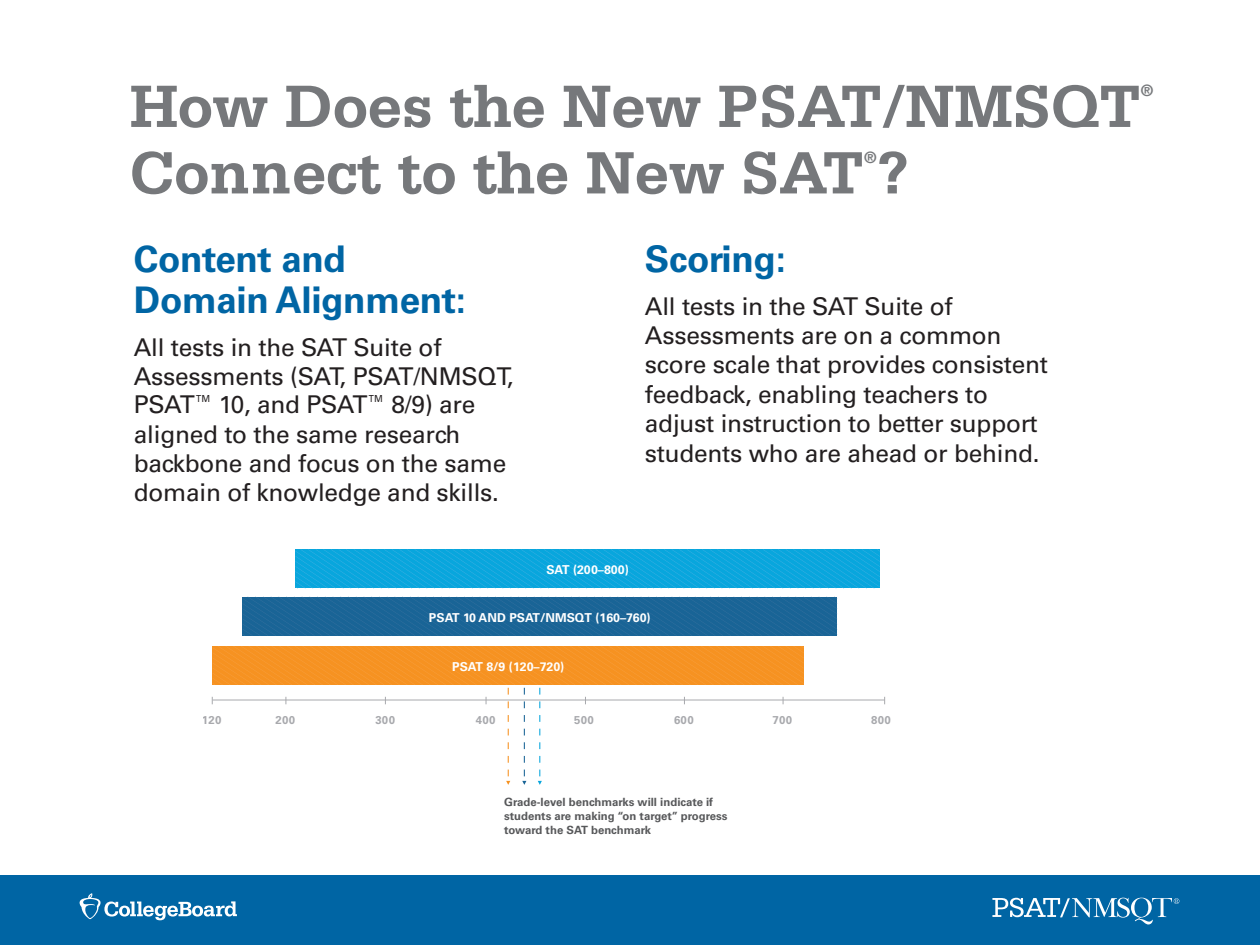
<style>
.page{position:relative;width:1260px;height:945px;background:#fff}
.page>*{position:absolute;margin:0;border:0;box-sizing:border-box;transform-origin:0 0}
.t1{font:700 63px "Serifa Std";letter-spacing:-.01em;color:#76787b}
.t2{font:700 36.75px/41.1px "Univers LT Std";letter-spacing:-.01em;color:#0065a4}
.t3{font:24.5px/29.1px "Univers LT Std";letter-spacing:-.01em;color:#231f20}
.t4{font:700 17.32px "Serifa Std";color:#76787b}
.t5{font:700 12.25px "Univers LT Std";color:#fff}
.t6{font:700 11.38px/13.7px "Univers LT Std";color:#57585a}
.t7{font:700 11.38px "Univers LT Std";letter-spacing:.02em;color:#a8a9ad}
</style>
<div class="page">
<hr style="left:213px;top:700px;width:672px;height:1px;background:#a8a9ad">
<svg style="left:295px;top:549px;width:585px;height:39px;background:#0da6dd"></svg>
<svg style="left:242px;top:597px;width:595px;height:39px;background:#1b6596"></svg>
<svg style="left:212px;top:646px;width:592px;height:139px"></svg>
<div style="left:0;top:875px;width:1260px;height:70px;background:#0065a4"></div>
<svg style="left:80px;top:893px;width:157px;height:27px"></svg>
<svg style="left:992px;top:898px;width:187px;height:26px"></svg>
<p class="t1" style="left:130px;top:69px;width:1013px">How Does the New PSAT/NMSQT</p>
<p class="t4" style="left:1140px;top:80px;width:15px">®</p>
<h1 class="t1" style="left:130px;top:136px;width:781px">Connect to the New SAT ?</h1>
<h1 class="t4" style="left:863px;top:147px;width:15px">®</h1>
<p class="t2" style="left:134px;top:238px;width:334px">Content and<br>Domain Alignment:</p>
<p class="t3" style="left:134px;top:333px;width:381px">All tests in the SAT Suite of<br>Assessments (SAT, PSAT/NMSQT,<br>PSAT<sup>™</sup> 10, and PSAT<sup>™</sup> 8/9) are aligned to the same research backbone and focus on the same domain of knowledge and skills.</p>
<p class="t2" style="left:645px;top:238px;width:142px">Scoring:</p>
<p class="t3" style="left:645px;top:291px;width:405px">All tests in the SAT Suite of<br>Assessments are on a common score scale that provides consistent feedback, enabling teachers to adjust instruction to better support students who are ahead or behind.</p>
<p class="t5" style="left:546px;top:563px;width:84px">SAT (200–800)</p>
<p class="t7" style="left:202px;top:714px;width:21px">120</p>
<p class="t5" style="left:429px;top:611px;width:223px">PSAT 10 AND PSAT/NMSQT (160–760)</p>
<p class="t5" style="left:452px;top:660px;width:114px">PSAT 8/9 (120–720)</p>
<p class="t7" style="left:275px;top:714px;width:21px">200</p>
<p class="t7" style="left:375px;top:714px;width:21px">300</p>
<p class="t7" style="left:476px;top:714px;width:21px">400</p>
<p class="t7" style="left:574px;top:714px;width:21px">500</p>
<p class="t7" style="left:674px;top:714px;width:21px">600</p>
<p class="t7" style="left:773px;top:714px;width:21px">700</p>
<p class="t7" style="left:871px;top:714px;width:21px">800</p>
<p class="t6" style="left:504px;top:796px;width:225px">Grade-level benchmarks will indicate if students are making “on target” progress toward the SAT benchmark</p>
</div>
